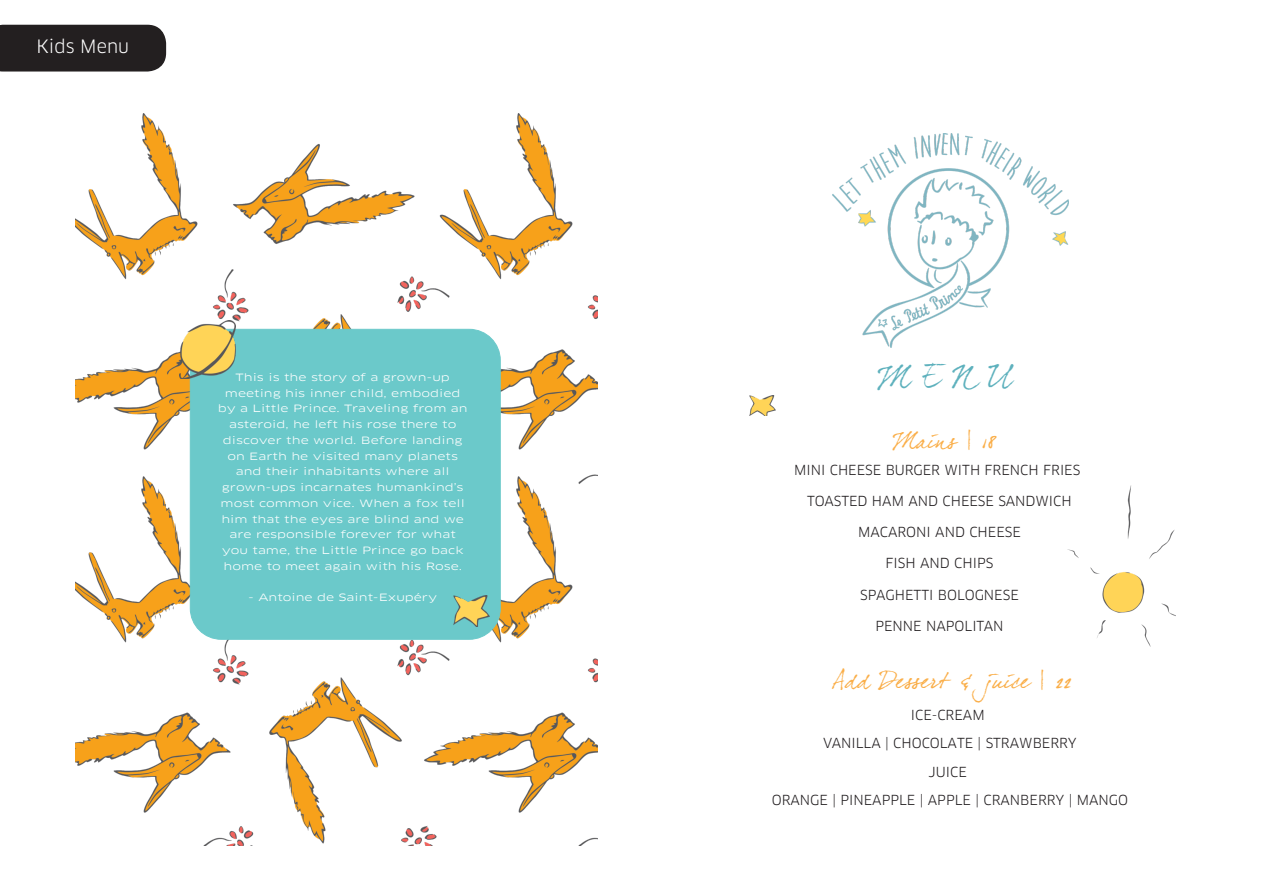
<style>
.page{position:relative;width:1263px;height:893px;background:#fff}
.page>*{position:absolute;margin:0;border:0;box-sizing:border-box;transform-origin:0 0}
.t1{font:29.55px "Dear Joefour";color:#5eb1bd}
.t2{font:22.2px "Dear Joefour";letter-spacing:.025em;color:#faae48}
.t3{font:18px "Clan OT";color:#fff}
.t4{font:13.5px/28.3px "Clan OT";color:#201c1e;text-align:center}
.t5{font:9.9px/15.8px "Clan OT Extd";color:#fff;text-align:center}
</style>
<div class="page">
<img style="left:75px;top:114px;width:522px;height:732px">
<div style="left:190px;top:329px;width:310px;height:310px;background:#6bc9ca;border-radius:31px"></div>
<div style="left:190px;top:329px;width:310px;height:310px;border:1px solid #6bc9ca;border-radius:31px"></div>
<img style="left:453px;top:595px;width:37px;height:32px">
<img style="left:180px;top:320px;width:55px;height:59px">
<img style="left:832px;top:134px;width:237px;height:213px">
<img style="left:1067px;top:485px;width:109px;height:162px">
<img style="left:749px;top:396px;width:26px;height:20px">
<div style="left:0;top:25px;width:166px;height:47px;background:#231f20"></div>
<p class="t3" style="left:36px;top:36px;width:94px">Kids Menu</p>
<p class="t5" style="left:218px;top:369px;width:251px">This is the story of a grown-up meeting his inner child, embodied by a Little Prince. Traveling from an asteroid, he left his rose there to discover the world. Before landing on Earth he visited many planets and their inhabitants where all grown-ups incarnates humankind’s most common vice. When a fox tell him that the eyes are blind and we are responsible forever for what you tame, the Little Prince go back home to meet again with his Rose.</p>
<p class="t5" style="left:248px;top:590px;width:190px">- Antoine de Saint-Exupéry</p>
<p class="t1" style="left:878px;top:359px;width:135px">M E N U</p>
<p class="t2" style="left:893px;top:428px;width:105px">Mains | 18</p>
<p class="t4" style="left:794px;top:456px;width:288px">MINI CHEESE BURGER WITH FRENCH FRIES</p>
<p class="t4" style="left:807px;top:487px;width:266px">TOASTED HAM AND CHEESE SANDWICH</p>
<p class="t4" style="left:858px;top:518px;width:164px">MACARONI AND CHEESE</p>
<p class="t4" style="left:885px;top:549px;width:109px">FISH AND CHIPS</p>
<p class="t4" style="left:860px;top:580px;width:160px">SPAGHETTI BOLOGNESE</p>
<p class="t4" style="left:875px;top:611px;width:130px">PENNE NAPOLITAN</p>
<p class="t2" style="left:832px;top:667px;width:241px">Add Dessert &amp; juice | 22</p>
<p class="t4" style="left:772px;top:701px;width:358px">ICE-CREAM<br>VANILLA | CHOCOLATE | STRAWBERRY<br>JUICE<br>ORANGE | PINEAPPLE | APPLE | CRANBERRY | MANGO</p>
</div>
